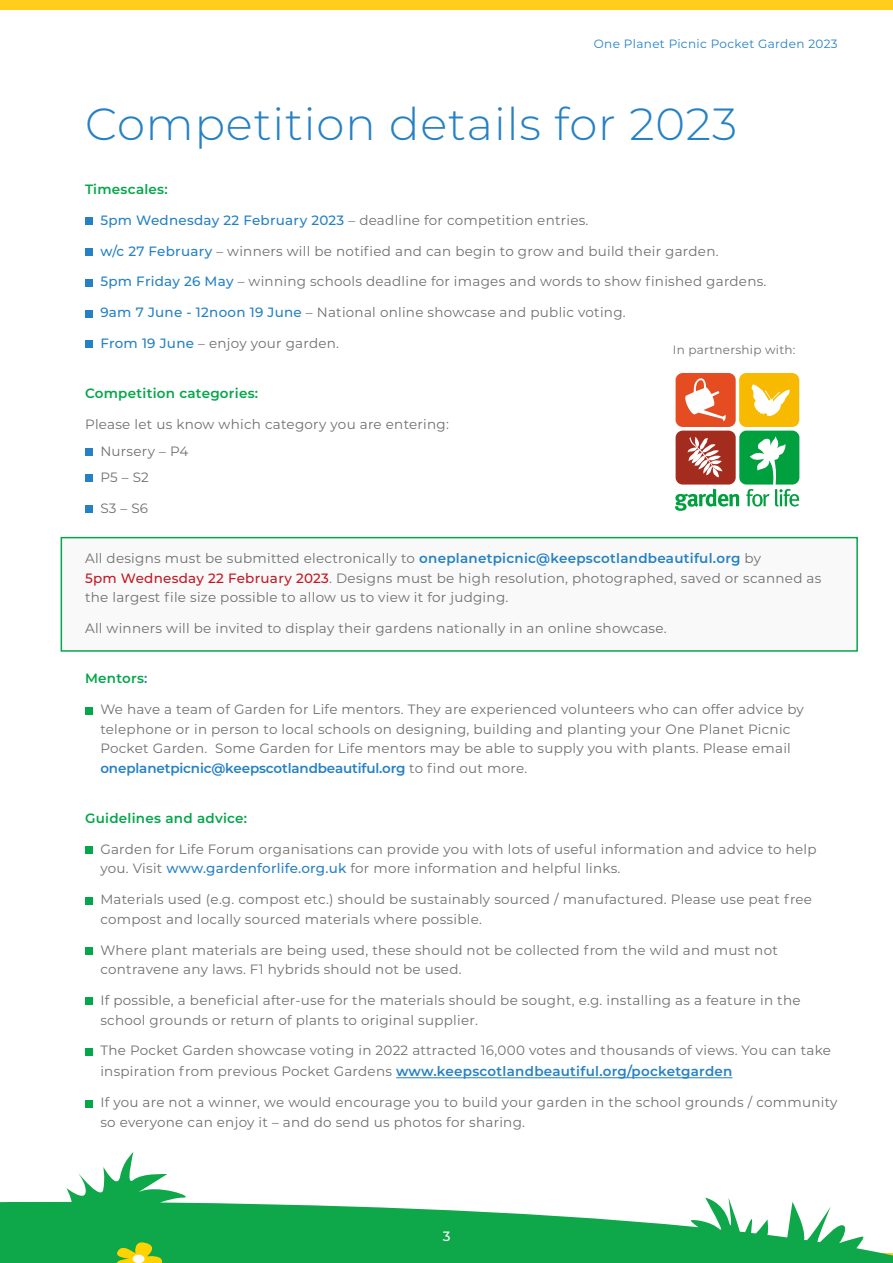
<style>
.page{position:relative;width:893px;height:1263px;background:#fff}
.page>*{position:absolute;margin:0;border:0;box-sizing:border-box;transform-origin:0 0}
.t1{font:300 45px "Montserrat";letter-spacing:.02em;color:#2581c4}
.t2{font:13.5px/19.5px "Montserrat";letter-spacing:.02em;color:#706f6f}
.t3{font:600 13.5px "Montserrat";letter-spacing:.02em;color:#04a64a}
.t4{font:500 13.5px "Montserrat";color:#fff}
.t5{font:12px "Montserrat";letter-spacing:.03em;color:#2581c4}
.t6{font:12px "Montserrat";letter-spacing:.02em;color:#706f6f}
.s1{font-weight:500;color:#2581c4}
.s2{font-weight:600;color:#2581c4}
.s3{font-weight:500;color:#c41723}
.s4{color:#2581c4}
</style>
<div class="page">
<svg style="left:0;top:1152px;width:893px;height:111px"></svg>
<svg style="left:110px;top:1240px;width:57px;height:23px"></svg>
<div style="left:133px;top:1254px;width:12px;height:9px;background:#fff;border-radius:50%"></div>
<div style="left:0;top:0;width:893px;height:10px;background:#ffcd1c"></div>
<div style="left:61px;top:537px;width:797px;height:115px;background:#f9f9f9;border:2px solid #04a64a"></div>
<hr style="left:396px;top:1077px;width:336px;height:1px;background:#2581c4">
<div style="left:85px;top:217px;width:7px;height:8px;background:#2581c4"></div>
<div style="left:85px;top:248px;width:7px;height:7px;background:#2581c4"></div>
<div style="left:85px;top:279px;width:7px;height:7px;background:#2581c4"></div>
<div style="left:85px;top:310px;width:7px;height:7px;background:#2581c4"></div>
<div style="left:85px;top:341px;width:7px;height:7px;background:#2581c4"></div>
<div style="left:85px;top:448px;width:7px;height:8px;background:#2581c4"></div>
<div style="left:85px;top:474px;width:7px;height:8px;background:#2581c4"></div>
<div style="left:85px;top:505px;width:7px;height:8px;background:#2581c4"></div>
<div style="left:85px;top:707px;width:7px;height:7px;background:#04a64a"></div>
<div style="left:85px;top:846px;width:7px;height:8px;background:#04a64a"></div>
<div style="left:85px;top:897px;width:7px;height:7px;background:#04a64a"></div>
<div style="left:85px;top:947px;width:7px;height:8px;background:#04a64a"></div>
<div style="left:85px;top:997px;width:7px;height:8px;background:#04a64a"></div>
<div style="left:85px;top:1048px;width:7px;height:7px;background:#04a64a"></div>
<div style="left:85px;top:1100px;width:7px;height:7px;background:#04a64a"></div>
<div style="left:739px;top:373px;width:60px;height:54px;background:#f7ba01;border-radius:7px"></div>
<div style="left:739px;top:431px;width:60px;height:54px;background:#00a03e;border-radius:7px"></div>
<div style="left:676px;top:373px;width:60px;height:54px;background:#e54c22;border-radius:7px"></div>
<div style="left:676px;top:431px;width:60px;height:54px;background:#a32c1f;border-radius:7px"></div>
<svg style="left:687px;top:437px;width:35px;height:40px"></svg>
<svg style="left:685px;top:378px;width:41px;height:43px"></svg>
<svg style="left:752px;top:384px;width:38px;height:32px"></svg>
<svg style="left:675px;top:489px;width:64px;height:22px"></svg>
<svg style="left:746px;top:436px;width:53px;height:71px"></svg>
<p class="t5" style="left:594px;top:35px;width:245px">One Planet Picnic Pocket Garden 2023</p>
<h1 class="t1" style="left:85px;top:94px;width:654px">Competition details for 2023</h1>
<p class="t3" style="left:85px;top:179px;width:84px">Timescales:</p>
<p class="t2" style="left:100px;top:210px;width:490px"><span class="s1">5pm Wednesday 22 February 2023</span> – deadline for competition entries.</p>
<p class="t2" style="left:100px;top:240px;width:620px"><span class="s1">w/c 27 February</span> – winners will be notified and can begin to grow and build their garden.</p>
<p class="t2" style="left:100px;top:271px;width:668px"><span class="s1">5pm Friday 26 May</span> – winning schools deadline for images and words to show finished gardens.</p>
<p class="t2" style="left:100px;top:302px;width:527px"><span class="s1">9am 7 June - 12noon 19 June</span> – National online showcase and public voting.</p>
<p class="t2" style="left:100px;top:333px;width:240px"><span class="s1">From 19 June</span> – enjoy your garden.</p>
<p class="t3" style="left:85px;top:384px;width:175px">Competition categories:</p>
<p class="t2" style="left:100px;top:411px;width:350px;line-height:26.4px;text-indent:-15px">Please let us know which category you are entering:<br>Nursery – P4<br>P5 – S2</p>
<p class="t2" style="left:100px;top:498px;width:49px">S3 – S6</p>
<p class="t2" style="left:85px;top:548px;width:738px">All designs must be submitted electronically to <span class="s2">oneplanetpicnic@keepscotlandbeautiful.org</span> by<br><span class="s3">5pm Wednesday 22 February 2023</span>. Designs must be high resolution, photographed, saved or scanned as the largest file size possible to allow us to view it for judging.</p>
<p class="t2" style="left:85px;top:618px;width:583px">All winners will be invited to display their gardens nationally in an online showcase.</p>
<p class="t3" style="left:85px;top:669px;width:64px">Mentors<span class="s4">:</span></p>
<p class="t2" style="left:100px;top:699px;width:705px">We have a team of Garden for Life mentors. They are experienced volunteers who can offer advice by telephone or in person to local schools on designing, building and planting your One Planet Picnic Pocket Garden. Some Garden for Life mentors may be able to supply you with plants. Please email <span class="s2">oneplanetpicnic@keepscotlandbeautiful.org</span> to find out more.</p>
<p class="t3" style="left:85px;top:809px;width:164px">Guidelines and advice:</p>
<p class="t2" style="left:100px;top:839px;width:718px">Garden for Life Forum organisations can provide you with lots of useful information and advice to help you. Visit <span class="s1">www.gardenforlife.org.uk</span> for more information and helpful links.</p>
<p class="t2" style="left:100px;top:889px;width:713px">Materials used (e.g. compost etc.) should be sustainably sourced / manufactured. Please use peat free compost and locally sourced materials where possible.</p>
<p class="t2" style="left:100px;top:940px;width:679px">Where plant materials are being used, these should not be collected from the wild and must not contravene any laws. F1 hybrids should not be used.</p>
<p class="t2" style="left:100px;top:990px;width:702px">If possible, a beneficial after-use for the materials should be sought, e.g. installing as a feature in the school grounds or return of plants to original supplier.</p>
<p class="t2" style="left:100px;top:1040px;width:732px;line-height:21px">The Pocket Garden showcase voting in 2022 attracted 16,000 votes and thousands of views. You can take inspiration from previous Pocket Gardens <span class="s2">www.keepscotlandbeautiful.org/pocketgarden</span></p>
<p class="t2" style="left:100px;top:1092px;width:739px">If you are not a winner, we would encourage you to build your garden in the school grounds / community so everyone can enjoy it – and do send us photos for sharing.</p>
<p class="t6" style="left:673px;top:341px;width:124px">In partnership with:</p>
<p class="t4" style="left:443px;top:1226px;width:9px">3</p>
</div>
